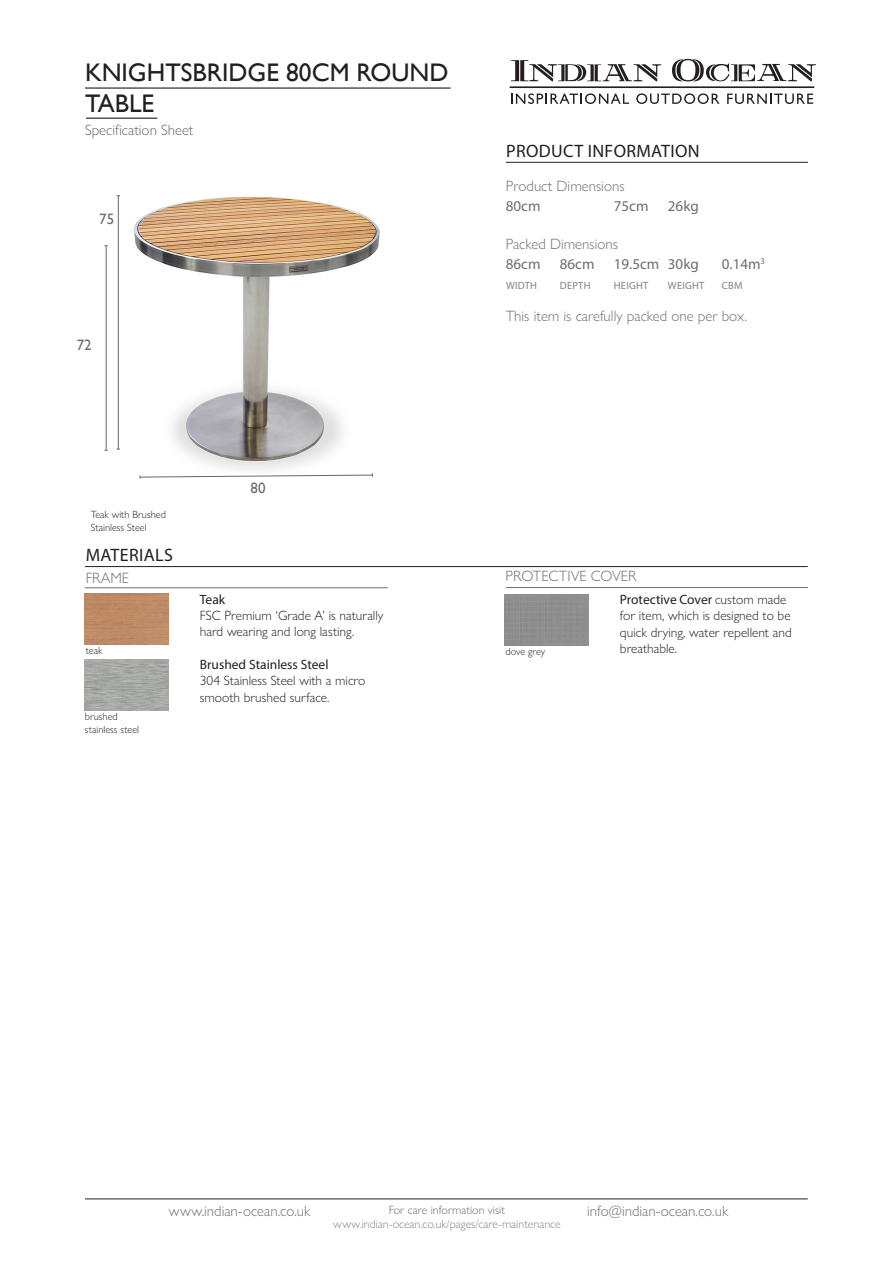
<style>
.page{position:relative;width:893px;height:1263px;background:#fff}
.page>*{position:absolute;margin:0;border:0;box-sizing:border-box;transform-origin:0 0}
.t1{font:25.5px/30.6px "Gill Sans";color:#231f20}
.t2{font:18px "Myriad Pro";letter-spacing:.02em;color:#231f20}
.t3{font:300 15px "Gill Sans Nova";color:#6c6d70}
.t4{font:15px "Myriad Pro";color:#6c6d70}
.t5{font:300 15px "Gill Sans Nova";color:#666969}
.t6{font:15px "Gill Sans";color:#6c6d70}
.t7{font:300 13.5px/16.2px "Gill Sans Nova";color:#231f20}
.t8{font:13.5px "Myriad Pro";color:#231f20}
.t9{font:300 12px "Gill Sans Nova";color:#808285}
.t10{font:300 12px "Gill Sans Nova";color:#6c6d70}
.t11{font:300 10.5px/12.6px "Gill Sans Nova";color:#231f20}
.t12{font:10.5px "Myriad Pro";letter-spacing:.02em;color:#808285}
.s1{font-family:"Myriad Pro";font-weight:400}
</style>
<div class="page">
<svg style="left:510px;top:60px;width:151px;height:22px"></svg>
<svg style="left:672px;top:59px;width:144px;height:23px"></svg>
<svg style="left:511px;top:93px;width:118px;height:11px"></svg>
<svg style="left:636px;top:93px;width:84px;height:11px"></svg>
<svg style="left:727px;top:94px;width:86px;height:10px"></svg>
<hr style="left:510px;top:86px;width:304px;height:2px;background:#231f20">
<hr style="left:85px;top:88px;width:366px;height:1px;background:#000">
<hr style="left:85px;top:1199px;width:723px;height:1px;background:#231f20">
<hr style="left:506px;top:162px;width:302px;height:1px;background:#231f20">
<hr style="left:85px;top:566px;width:723px;height:1px;background:#231f20">
<img style="left:104px;top:195px;width:276px;height:275px">
<hr style="left:118px;top:196px;width:1px;height:253px;background:#666969">
<svg style="left:139px;top:473px;width:234px;height:6px"></svg>
<hr style="left:85px;top:587px;width:303px;height:1px;background:#6c6d70">
<div style="left:85px;top:593px;width:84px;height:51px;background:#be8b67"></div>
<div style="left:505px;top:594px;width:84px;height:51px;background:#8e8e8e"></div>
<hr style="left:506px;top:587px;width:302px;height:1px;background:#6c6d70">
<hr style="left:86px;top:118px;width:71px;height:1px;background:#000">
<hr style="left:106px;top:246px;width:1px;height:204px;background:#666969">
<img style="left:85px;top:659px;width:84px;height:51px">
<p class="t1" style="left:85px;top:58px;width:365px">KNIGHTSBRIDGE 80CM ROUND<br>TABLE</p>
<p class="t5" style="left:85px;top:121px;width:110px">Specification Sheet</p>
<p class="t6" style="left:99px;top:210px;width:16px">75</p>
<p class="t6" style="left:77px;top:337px;width:16px">72</p>
<p class="t11" style="left:91px;top:508px;width:77px">Teak with Brushed<br>Stainless Steel</p>
<p class="t2" style="left:86px;top:544px;width:88px">MATERIALS</p>
<p class="t3" style="left:86px;top:568px;width:45px">FRAME</p>
<p class="t11" style="left:86px;top:644px;width:18px">teak</p>
<p class="t11" style="left:85px;top:710px;width:34px">brushed</p>
<p class="t11" style="left:85px;top:722px;width:56px">stainless steel</p>
<p class="t6" style="left:251px;top:479px;width:16px">80</p>
<p class="t8" style="left:200px;top:591px;width:27px">Teak</p>
<p class="t7" style="left:200px;top:607px;width:185px">FSC Premium ‘Grade A’ is naturally hard wearing and long lasting.</p>
<p class="t8" style="left:200px;top:656px;width:130px">Brushed Stainless Steel</p>
<p class="t7" style="left:200px;top:673px;width:167px">304 Stainless Steel with a micro smooth brushed surface.</p>
<p class="t2" style="left:506px;top:140px;width:195px">PRODUCT INFORMATION</p>
<p class="t3" style="left:506px;top:177px;width:120px">Product Dimensions</p>
<p class="t4" style="left:506px;top:196px;width:36px">80cm</p>
<p class="t4" style="left:614px;top:196px;width:36px">75cm</p>
<p class="t4" style="left:668px;top:196px;width:32px">26kg</p>
<p class="t3" style="left:506px;top:235px;width:114px">Packed Dimensions</p>
<p class="t4" style="left:506px;top:255px;width:36px">86cm</p>
<p class="t4" style="left:560px;top:255px;width:36px">86cm</p>
<p class="t4" style="left:614px;top:255px;width:86px">19.5cm 30kg</p>
<p class="t4" style="left:722px;top:255px;width:45px">0.14m<sup>3</sup></p>
<p class="t12" style="left:506px;top:279px;width:33px">WIDTH</p>
<p class="t12" style="left:560px;top:279px;width:32px">DEPTH</p>
<p class="t12" style="left:614px;top:279px;width:36px">HEIGHT</p>
<p class="t12" style="left:668px;top:279px;width:38px">WEIGHT</p>
<p class="t12" style="left:722px;top:279px;width:22px">CBM</p>
<p class="t3" style="left:506px;top:307px;width:243px">This item is carefully packed one per box.</p>
<p class="t3" style="left:506px;top:567px;width:133px">PROTECTIVE COVER</p>
<p class="t7" style="left:620px;top:591px;width:173px"><span class="s1">Protective Cover</span> custom made for item, which is designed to be quick drying, water repellent and</p>
<p class="t11" style="left:506px;top:645px;width:41px">dove grey</p>
<p class="t7" style="left:620px;top:640px;width:58px">breathable.</p>
<p class="t10" style="left:389px;top:1202px;width:118px">For care information visit</p>
<p class="t9" style="left:333px;top:1217px;width:229px">www.indian-ocean.co.uk/pages/care-maintenance</p>
<p class="t3" style="left:169px;top:1202px;width:143px">www.indian-ocean.co.uk</p>
<p class="t3" style="left:587px;top:1202px;width:142px">info@indian-ocean.co.uk</p>
</div>
